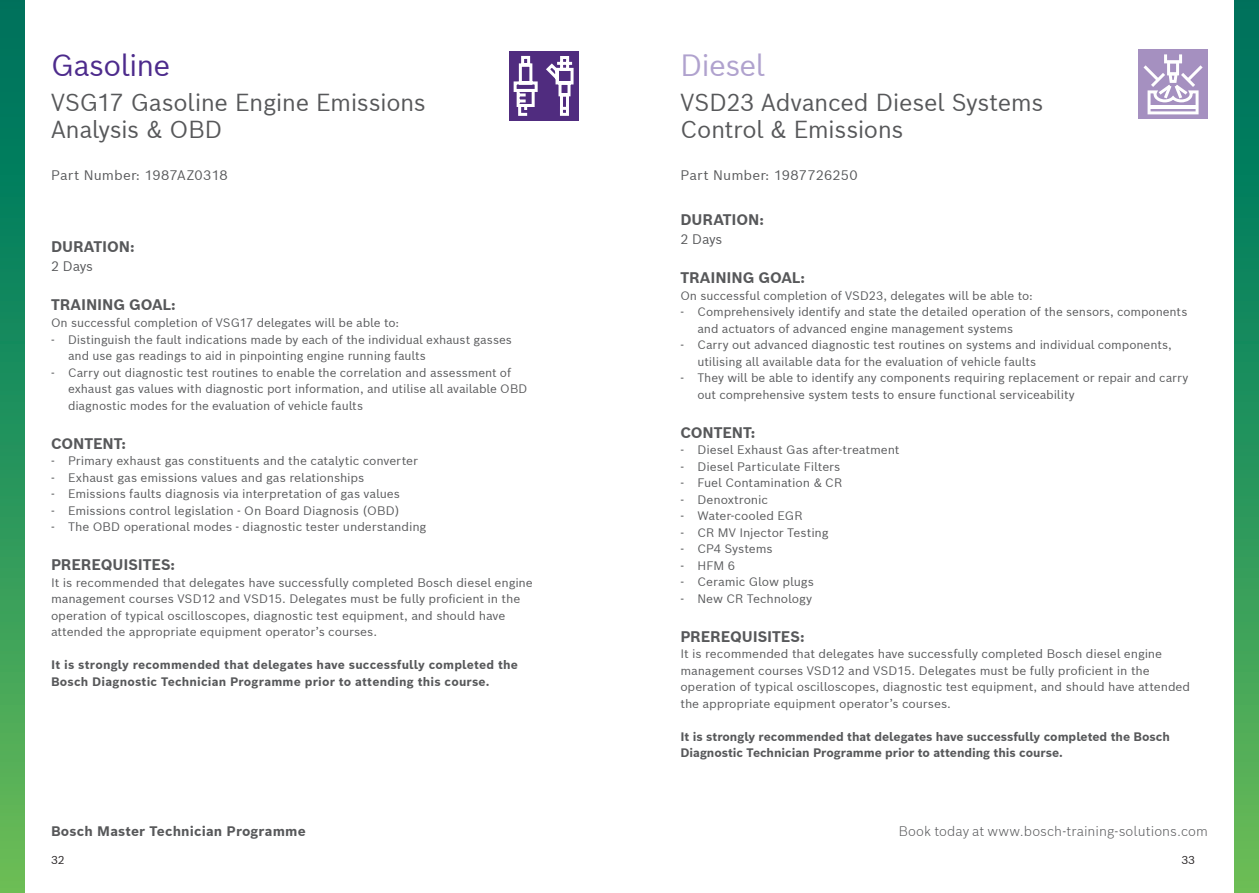
<style>
.page{position:relative;width:1259px;height:893px;background:#fff}
.page>*{position:absolute;margin:0;border:0;box-sizing:border-box;transform-origin:0 0}
.Headlines_Light_24_2{font:30px "Bosch Sans";letter-spacing:-.025em;color:#4d2b8c}
.Headlines_Light_24_2-2{font:30px "Bosch Sans";letter-spacing:-.03em;color:#b0a2ce}
.Headlines_Light_24_2-3{font:24px/27px "Bosch Sans";letter-spacing:-.02em;color:#57585a}
.Fließtext_Light_10_1{font:700 15px "Bosch Sans";letter-spacing:-.01em;color:#57585a}
.Headlines_Light_24_2-4{font:300 13.5px "Bosch Sans";letter-spacing:.005em;color:#57585a}
.Headlines_Light_24_2-5{font:13.5px "Bosch Sans";letter-spacing:.01em;color:#57585a}
.Headlines_Light_24_2-6{font:700 13.5px "Bosch Sans";letter-spacing:.01em;color:#57585a}
.Fließtext_Light_10_1-2{font:13.5px "Bosch Sans";letter-spacing:-.01em;color:#57585a}
.Fließtext_Light_10_1-3{font:12px/16.5px "Bosch Sans";letter-spacing:-.005em;color:#57585a}
.Fließtext_Light_10_1-4{font:700 12px/16.5px "Bosch Sans";letter-spacing:.005em;color:#57585a}
.t1{font:11.25px "Bosch Sans";color:#231f20}
</style>
<div class="page">
<div style="left:509px;top:51px;width:69px;height:70px;background:#502c7f"></div>
<svg style="left:513px;top:55px;width:61px;height:61px"></svg>
<div style="left:0;top:0;width:24px;height:893px;background:linear-gradient(to bottom,#006f5f,#64bb58)"></div>
<div style="left:1234px;top:0;width:25px;height:893px;background:linear-gradient(to bottom,#006f5f,#64bb58)"></div>
<div style="left:1138px;top:50px;width:70px;height:69px;background:#a590c0"></div>
<svg style="left:1143px;top:54px;width:59px;height:60px"></svg>
<p class="Headlines_Light_24_2" style="left:51px;top:45px;width:121px">Gasoline</p>
<p class="Headlines_Light_24_2-3" style="left:51px;top:88px;width:376px">VSG17 Gasoline Engine Emissions</p>
<p class="Headlines_Light_24_2-3" style="left:51px;top:115px;width:173px">Analysis &amp; OBD</p>
<p class="Headlines_Light_24_2-5" style="left:51px;top:166px;width:178px">Part Number: 1987AZ0318</p>
<p class="Fließtext_Light_10_1" style="left:51px;top:236px;width:85px">DURATION:</p>
<p class="Fließtext_Light_10_1-2" style="left:51px;top:257px;width:44px">2 Days</p>
<p class="Fließtext_Light_10_1" style="left:51px;top:295px;width:126px">TRAINING GOAL:</p>
<p class="Fließtext_Light_10_1-3" style="left:51px;top:314px;width:350px">On successful completion of VSG17 delegates will be able to:</p>
<p class="Fließtext_Light_10_1-3" style="left:51px;top:330px;width:462px">- Distinguish the fault indications made by each of the individual exhaust gasses</p>
<p class="Fließtext_Light_10_1-3" style="left:68px;top:347px;width:359px">and use gas readings to aid in pinpointing engine running faults</p>
<p class="Fließtext_Light_10_1-3" style="left:68px;top:363px;width:461px;text-indent:-17px">- Carry out diagnostic test routines to enable the correlation and assessment of exhaust gas values with diagnostic port information, and utilise all available OBD diagnostic modes for the evaluation of vehicle faults</p>
<p class="Fließtext_Light_10_1" style="left:51px;top:433px;width:77px">CONTENT:</p>
<p class="Fließtext_Light_10_1-3" style="left:51px;top:452px;width:368px">- Primary exhaust gas constituents and the catalytic converter</p>
<p class="Fließtext_Light_10_1-3" style="left:51px;top:468px;width:315px">- Exhaust gas emissions values and gas relationships</p>
<p class="Fließtext_Light_10_1-3" style="left:51px;top:485px;width:351px">- Emissions faults diagnosis via interpretation of gas values</p>
<p class="Fließtext_Light_10_1-3" style="left:51px;top:501px;width:350px">- Emissions control legislation - On Board Diagnosis (OBD)</p>
<p class="Fließtext_Light_10_1-3" style="left:51px;top:518px;width:377px">- The OBD operational modes - diagnostic tester understanding</p>
<p class="Fließtext_Light_10_1" style="left:51px;top:554px;width:126px">PREREQUISITES:</p>
<p class="Fließtext_Light_10_1-3" style="left:51px;top:573px;width:483px">It is recommended that delegates have successfully completed Bosch diesel engine management courses VSD12 and VSD15. Delegates must be fully proficient in the operation of typical oscilloscopes, diagnostic test equipment, and should have attended the appropriate equipment operator’s courses.</p>
<p class="Fließtext_Light_10_1-4" style="left:51px;top:656px;width:468px">It is strongly recommended that delegates have successfully completed the<br>Bosch Diagnostic Technician Programme prior to attending this course.</p>
<p class="Headlines_Light_24_2-2" style="left:680px;top:45px;width:86px">Diesel</p>
<p class="Headlines_Light_24_2-3" style="left:680px;top:88px;width:364px">VSD23 Advanced Diesel Systems<br>Control &amp; Emissions</p>
<p class="Headlines_Light_24_2-5" style="left:680px;top:166px;width:179px">Part Number: 1987726250</p>
<p class="Fließtext_Light_10_1" style="left:680px;top:209px;width:85px">DURATION:</p>
<p class="Fließtext_Light_10_1-2" style="left:680px;top:230px;width:44px">2 Days</p>
<p class="Fließtext_Light_10_1" style="left:680px;top:268px;width:126px">TRAINING GOAL:</p>
<p class="Fließtext_Light_10_1-3" style="left:680px;top:287px;width:354px">On successful completion of VSD23, delegates will be able to:</p>
<p class="Fließtext_Light_10_1-3" style="left:697px;top:303px;width:491px;text-indent:-17px">- Comprehensively identify and state the detailed operation of the sensors, components and actuators of advanced engine management systems</p>
<p class="Fließtext_Light_10_1-3" style="left:697px;top:336px;width:476px;text-indent:-17px">- Carry out advanced diagnostic test routines on systems and individual components, utilising all available data for the evaluation of vehicle faults</p>
<p class="Fließtext_Light_10_1-3" style="left:697px;top:369px;width:492px;text-indent:-17px">- They will be able to identify any components requiring replacement or repair and carry out comprehensive system tests to ensure functional serviceability</p>
<p class="Fließtext_Light_10_1" style="left:680px;top:422px;width:77px">CONTENT:</p>
<p class="Fließtext_Light_10_1-3" style="left:680px;top:441px;width:221px">- Diesel Exhaust Gas after-treatment</p>
<p class="Fließtext_Light_10_1-3" style="left:680px;top:458px;width:161px">- Diesel Particulate Filters</p>
<p class="Fließtext_Light_10_1-3" style="left:680px;top:474px;width:163px">- Fuel Contamination &amp; CR</p>
<p class="Fließtext_Light_10_1-3" style="left:680px;top:491px;width:89px">- Denoxtronic</p>
<p class="Fließtext_Light_10_1-3" style="left:680px;top:507px;width:124px">- Water-cooled EGR</p>
<p class="Fließtext_Light_10_1-3" style="left:680px;top:524px;width:150px">- CR MV Injector Testing</p>
<p class="Fließtext_Light_10_1-3" style="left:680px;top:540px;width:94px">- CP4 Systems</p>
<p class="Fließtext_Light_10_1-3" style="left:680px;top:557px;width:56px">- HFM 6</p>
<p class="Fließtext_Light_10_1-3" style="left:680px;top:573px;width:135px">- Ceramic Glow plugs</p>
<p class="Fließtext_Light_10_1-3" style="left:680px;top:590px;width:133px">- New CR Technology</p>
<p class="Fließtext_Light_10_1" style="left:680px;top:626px;width:126px">PREREQUISITES:</p>
<p class="Fließtext_Light_10_1-3" style="left:680px;top:645px;width:511px">It is recommended that delegates have successfully completed Bosch diesel engine management courses VSD12 and VSD15. Delegates must be fully proficient in the operation of typical oscilloscopes, diagnostic test equipment, and should have attended the appropriate equipment operator’s courses.</p>
<p class="Fließtext_Light_10_1-4" style="left:680px;top:728px;width:491px">It is strongly recommended that delegates have successfully completed the Bosch<br>Diagnostic Technician Programme prior to attending this course.</p>
<p class="Headlines_Light_24_2-6" style="left:51px;top:822px;width:256px">Bosch Master Technician Programme</p>
<p class="Headlines_Light_24_2-4" style="left:898px;top:822px;width:311px">Book today at www.bosch-training-solutions.com</p>
<p class="t1" style="left:51px;top:853px;width:15px">32</p>
<p class="t1" style="left:1181px;top:853px;width:15px">33</p>
</div>
